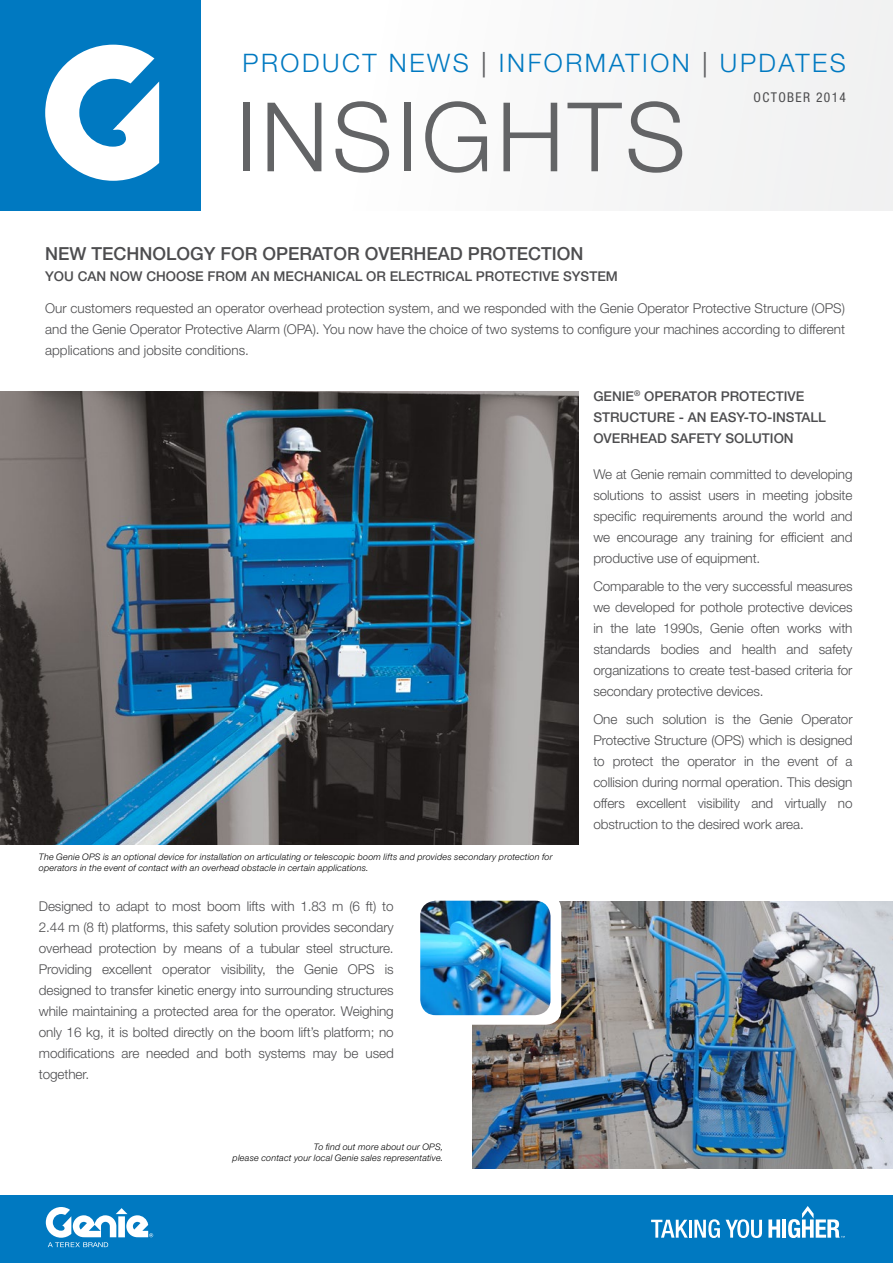
<style>
.page{position:relative;width:893px;height:1263px;background:#fff}
.page>*{position:absolute;margin:0;border:0;box-sizing:border-box;transform-origin:0 0}
.t1{font:300 96px "Helvetica Neue LT Std";letter-spacing:.04em;color:#636466}
.t2{font:300 25.5px "Helvetica Neue LT Std";letter-spacing:.1em;color:#0079c1}
.t3{font:500 18px "Helvetica Neue LT Std";color:#4d4d4f}
.t4{font:300 13.5px/21px "Helvetica Neue LT Std";letter-spacing:-.005em;color:#4d4d4f;text-align:justify}
.t5{font:500 13.5px/21px "Helvetica Neue LT Std";color:#4d4d4f}
.t6{font:condensed 13.5px "Helvetica Neue LT Std";letter-spacing:.1em;color:#4d4d4f}
.t7{font:italic 300 9px/10.8px "Helvetica Neue LT Std";letter-spacing:.02em;color:#000}
.s1{font-weight:400;font-style:italic;color:#636466}
</style>
<div class="page">
<div style="left:132px;top:0;width:761px;height:210px;background:#f8f8f8"></div>
<img style="left:0;top:391px;width:579px;height:453px">
<div style="left:0;top:0;width:200px;height:210px;background:#0079c1"></div>
<svg style="left:45px;top:44px;width:115px;height:137px"></svg>
<div style="left:0;top:1195px;width:893px;height:68px;background:#0079c1"></div>
<svg style="left:46px;top:1207px;width:107px;height:40px"></svg>
<svg style="left:726px;top:1219px;width:36px;height:19px"></svg>
<svg style="left:651px;top:1220px;width:37px;height:17px"></svg>
<hr style="left:689px;top:1220px;width:3px;height:17px;background:#fff">
<svg style="left:694px;top:1219px;width:26px;height:19px"></svg>
<svg style="left:768px;top:1219px;width:12px;height:19px"></svg>
<hr style="left:782px;top:1219px;width:4px;height:19px;background:#fff">
<svg style="left:788px;top:1206px;width:57px;height:32px"></svg>
<img style="left:473px;top:901px;width:420px;height:267px">
<div style="left:431px;top:894px;width:130px;height:131px;background:#fff;border-radius:16px"></div>
<img style="left:420px;top:901px;width:130px;height:114px">
<h2 class="t2" style="left:242px;top:47px;width:605px">PRODUCT NEWS <span class="s1">|</span> INFORMATION <span class="s1">|</span> UPDATES</h2>
<h1 class="t1" style="left:236px;top:78px;width:452px">INSIGHTS</h1>
<p class="t6" style="left:754px;top:90px;width:94px">OCTOBER 2014</p>
<h3 class="t3" style="left:45px;top:243px;width:540px">NEW TECHNOLOGY FOR OPERATOR OVERHEAD PROTECTION</h3>
<p class="t5" style="left:45px;top:265px;width:574px">YOU CAN NOW CHOOSE FROM AN MECHANICAL OR ELECTRICAL PROTECTIVE SYSTEM</p>
<p class="t4" style="left:45px;top:297px;width:801px">Our customers requested an operator overhead protection system, and we responded with the Genie Operator Protective Structure (OPS) and the Genie Operator Protective Alarm (OPA). You now have the choice of two systems to configure your machines according to different applications and jobsite conditions.</p>
<p class="t7" style="left:39px;top:852px;width:515px">The Genie OPS is an optional device for installation on articulating or telescopic boom lifts and provides secondary protection for operators in the event of contact with an overhead obstacle in certain applications.</p>
<p class="t4" style="left:39px;top:895px;width:356px">Designed to adapt to most boom lifts with 1.83 m (6 ft) to 2.44 m (8 ft) platforms, this safety solution provides secondary overhead protection by means of a tubular steel structure.<br>Providing excellent operator visibility, the Genie OPS is designed to transfer kinetic energy into surrounding structures while maintaining a protected area for the operator. Weighing only 16 kg, it is bolted directly on the boom lift’s platform; no modifications are needed and both systems may be used together.</p>
<p class="t7" style="left:233px;top:1141px;width:212px;text-align:right">To find out more about our OPS,<br>please contact your local Genie sales representative.</p>
<p class="t5" style="left:593px;top:385px;width:234px">GENIE<sup>®</sup> OPERATOR PROTECTIVE<br>STRUCTURE - AN EASY-TO-INSTALL<br>OVERHEAD SAFETY SOLUTION</p>
<p class="t4" style="left:593px;top:463px;width:261px">We at Genie remain committed to developing solutions to assist users in meeting jobsite specific requirements around the world and we encourage any training for efficient and productive use of equipment.</p>
<p class="t4" style="left:593px;top:575px;width:261px">Comparable to the very successful measures we developed for pothole protective devices in the late 1990s, Genie often works with standards bodies and health and safety organizations to create test-based criteria for secondary protective devices.</p>
<p class="t4" style="left:593px;top:708px;width:261px">One such solution is the Genie Operator Protective Structure (OPS) which is designed to protect the operator in the event of a collision during normal operation. This design offers excellent visibility and virtually no obstruction to the desired work area.</p>
</div>
